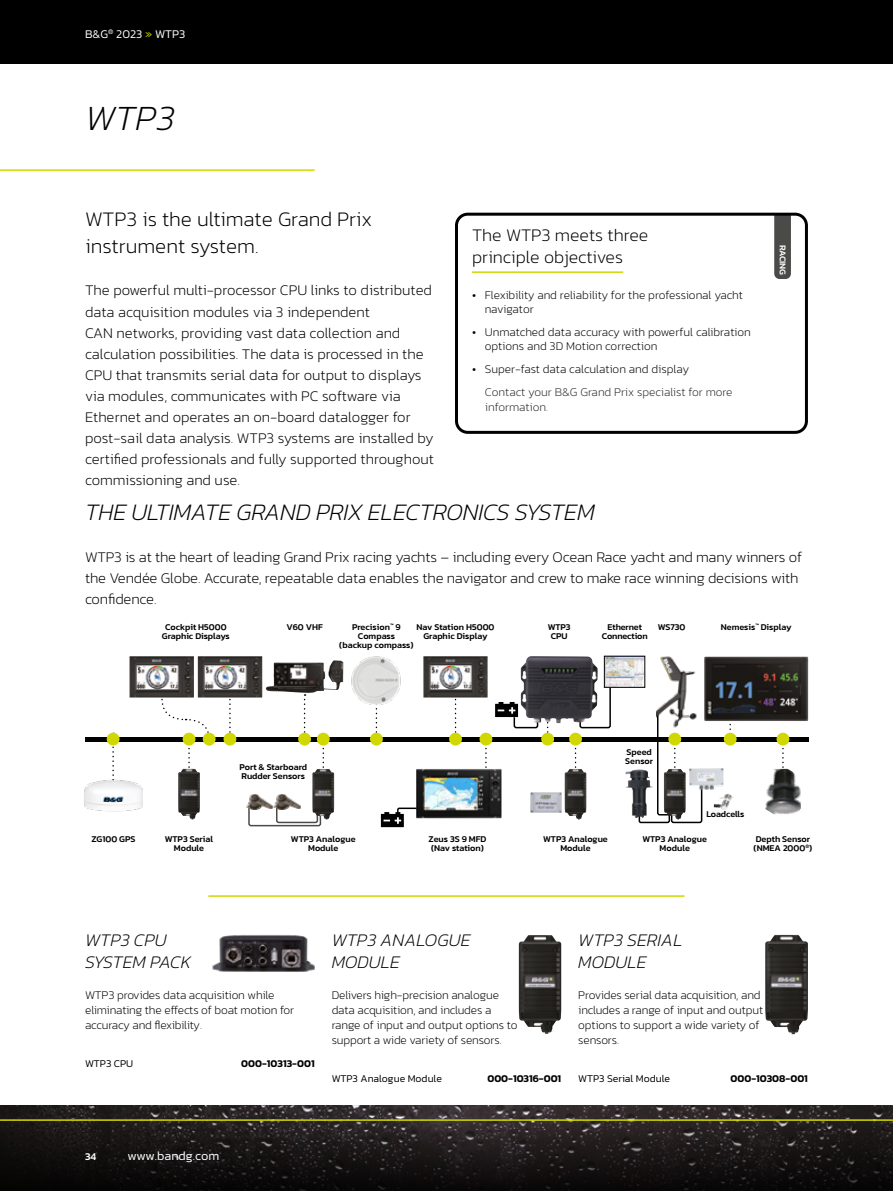
<style>
.page{position:relative;width:893px;height:1191px;background:#fff}
.page>*{position:absolute;margin:0;border:0;box-sizing:border-box;transform-origin:0 0}
.t1{font:italic 200 36px "Kanit";color:#000}
.t2{font:italic 200 24px "Kanit";letter-spacing:-.01em;color:#000}
.t3{font:200 21px/27px "Kanit";color:#000}
.t4{font:italic 200 18px/21.6px "Kanit";color:#000}
.t5{font:200 18px/21.6px "Kanit";color:#000}
.t6{font:200 15px/21px "Kanit";letter-spacing:-.01em;color:#000}
.t7{font:300 12.75px "Kanit";color:#fff}
.t8{font:200 12px/15px "Kanit";letter-spacing:-.01em;color:#000}
.t9{font:200 12px/14.4px "Kanit";color:#282827}
.t10{font:300 12px "Kanit";color:#fff}
.t11{font:300 10.5px "Kanit";color:#000}
.t12{font:600 10.5px "Kanit";color:#000}
.t13{font:500 10.5px "Kanit";color:#fff}
.t14{font:500 9px/9px "Kanit";color:#000;text-align:center}
.t15{font:500 9px "Kanit";letter-spacing:-.02em;color:#fff}
.t16{font:500 5.25px "Kanit";color:#000}
.s1{color:#d1d700}
.s2{font-size:9px}
</style>
<div class="page">
<hr style="left:0;top:169px;width:315px;height:2px;background:#d1d700">
<svg style="left:774px;top:217px;width:17px;height:62px"></svg>
<div style="left:455px;top:213px;width:353px;height:221px;border:3px solid #000;border-radius:11px"></div>
<hr style="left:472px;top:271px;width:151px;height:2px;background:#d1d700">
<hr style="left:85px;top:737px;width:723px;height:4px;background:#000">
<svg style="left:203px;top:732px;width:13px;height:13px"></svg>
<svg style="left:229px;top:697px;width:2px;height:35px"></svg>
<div style="left:224px;top:732px;width:12px;height:13px;background:#d1d700;border-radius:50%"></div>
<img style="left:129px;top:656px;width:65px;height:41px">
<img style="left:198px;top:656px;width:64px;height:41px">
<svg style="left:161px;top:694px;width:50px;height:75px"></svg>
<div style="left:183px;top:732px;width:12px;height:13px;background:#d1d700;border-radius:50%"></div>
<img style="left:178px;top:769px;width:22px;height:50px">
<svg style="left:112px;top:745px;width:2px;height:27px"></svg>
<div style="left:107px;top:732px;width:13px;height:13px;background:#d1d700;border-radius:50%"></div>
<img style="left:84px;top:774px;width:59px;height:38px">
<div style="left:724px;top:732px;width:13px;height:13px;background:#d1d700;border-radius:50%"></div>
<svg style="left:304px;top:694px;width:2px;height:38px"></svg>
<div style="left:298px;top:732px;width:13px;height:13px;background:#d1d700;border-radius:50%"></div>
<img style="left:266px;top:660px;width:74px;height:33px">
<svg style="left:376px;top:708px;width:1px;height:24px"></svg>
<div style="left:370px;top:732px;width:13px;height:13px;background:#d1d700;border-radius:50%"></div>
<img style="left:351px;top:656px;width:50px;height:49px">
<svg style="left:455px;top:697px;width:1px;height:35px"></svg>
<div style="left:449px;top:732px;width:13px;height:13px;background:#d1d700;border-radius:50%"></div>
<img style="left:423px;top:656px;width:65px;height:41px">
<svg style="left:782px;top:745px;width:2px;height:24px"></svg>
<div style="left:776px;top:732px;width:13px;height:13px;background:#d1d700;border-radius:50%"></div>
<img style="left:626px;top:769px;width:12px;height:49px">
<img style="left:714px;top:793px;width:20px;height:17px">
<img style="left:703px;top:769px;width:20px;height:20px">
<svg style="left:638px;top:709px;width:65px;height:115px"></svg>
<img style="left:664px;top:769px;width:22px;height:50px">
<svg style="left:545px;top:810px;width:20px;height:3px"></svg>
<svg style="left:575px;top:745px;width:1px;height:23px"></svg>
<div style="left:569px;top:732px;width:13px;height:13px;background:#d1d700;border-radius:50%"></div>
<img style="left:565px;top:769px;width:21px;height:50px">
<img style="left:530px;top:792px;width:32px;height:20px">
<svg style="left:485px;top:745px;width:2px;height:23px"></svg>
<div style="left:479px;top:732px;width:13px;height:13px;background:#d1d700;border-radius:50%"></div>
<img style="left:416px;top:769px;width:85px;height:49px">
<svg style="left:381px;top:807px;width:43px;height:20px"></svg>
<svg style="left:579px;top:684px;width:33px;height:45px"></svg>
<div style="left:541px;top:732px;width:13px;height:13px;background:#d1d700;border-radius:50%"></div>
<img style="left:606px;top:658px;width:37px;height:27px">
<img style="left:521px;top:656px;width:76px;height:67px">
<svg style="left:495px;top:702px;width:44px;height:27px"></svg>
<svg style="left:323px;top:745px;width:1px;height:23px"></svg>
<div style="left:317px;top:732px;width:13px;height:13px;background:#d1d700;border-radius:50%"></div>
<svg style="left:248px;top:805px;width:74px;height:22px"></svg>
<img style="left:312px;top:769px;width:22px;height:50px">
<img style="left:246px;top:794px;width:54px;height:15px">
<div style="left:702px;top:654px;width:107px;height:67px;background:#fff;opacity:.75"></div>
<img style="left:657px;top:656px;width:42px;height:76px">
<img style="left:765px;top:769px;width:36px;height:45px">
<img style="left:212px;top:934px;width:103px;height:38px">
<img style="left:519px;top:935px;width:42px;height:98px">
<img style="left:765px;top:934px;width:43px;height:100px">
<hr style="left:208px;top:895px;width:477px;height:1px;background:#d1d700">
<hr style="left:892px;top:0;width:1px;height:170px;background:#000">
<div style="left:0;top:0;width:893px;height:64px;background:#000"></div>
<img style="left:0;top:1106px;width:893px;height:85px">
<hr style="left:0;top:1119px;width:893px;height:1px;background:#d1d700">
<p class="t10" style="left:85px;top:25px;width:102px">B&amp;G<sup>®</sup> 2023 <span class="s1">»</span> WTP3</p>
<h1 class="t1" style="left:85px;top:93px;width:91px">WTP3</h1>
<h3 class="t3" style="left:85px;top:206px;width:289px">WTP3 is the ultimate Grand Prix instrument system.</h3>
<p class="t6" style="left:85px;top:280px;width:350px">The powerful multi-processor CPU links to distributed data acquisition modules via 3 independent<br>CAN networks, providing vast data collection and calculation possibilities. The data is processed in the CPU that transmits serial data for output to displays via modules, communicates with PC software via Ethernet and operates an on-board datalogger for post-sail data analysis. WTP3 systems are installed by certified professionals and fully supported throughout commissioning and use.</p>
<p class="t5" style="left:472px;top:224px;width:178px">The WTP3 meets three principle objectives</p>
<p class="t8" style="left:485px;top:287px;width:260px;line-height:14.4px;text-indent:-13px">• Flexibility and reliability for the professional yacht navigator</p>
<p class="t8" style="left:485px;top:325px;width:268px;line-height:14.4px;text-indent:-13px">• Unmatched data accuracy with powerful calibration options and 3D Motion correction</p>
<p class="t8" style="left:472px;top:362px;width:219px">• Super-fast data calculation and display</p>
<p class="t9" style="left:485px;top:385px;width:249px">Contact your B&amp;G Grand Prix specialist for more information.</p>
<p class="t15" style="left:789px;top:245px;width:31px;rotate:90deg">RACING</p>
<h2 class="t2" style="left:85px;top:496px;width:511px">THE ULTIMATE GRAND PRIX ELECTRONICS SYSTEM</h2>
<p class="t6" style="left:85px;top:547px;width:719px">WTP3 is at the heart of leading Grand Prix racing yachts – including every Ocean Race yacht and many winners of the Vendée Globe. Accurate, repeatable data enables the navigator and crew to make race winning decisions with confidence.</p>
<p class="t14" style="left:162px;top:622px;width:69px">Cockpit H5000<br>Graphic Displays</p>
<p class="t14" style="left:286px;top:622px;width:38px">V60 VHF</p>
<p class="t14" style="left:352px;top:622px;width:39px">Precision</p>
<p class="t16" style="left:390px;top:621px;width:12px">™ <span class="s2">9</span></p>
<p class="t14" style="left:339px;top:631px;width:76px">Compass<br>(backup compass)</p>
<p class="t14" style="left:721px;top:622px;width:72px">Nemesis<sup>™</sup> Display</p>
<p class="t14" style="left:548px;top:622px;width:24px">WTP3<br>CPU</p>
<p class="t14" style="left:602px;top:622px;width:48px">Ethernet<br>Connection</p>
<p class="t14" style="left:417px;top:622px;width:79px">Nav Station H5000<br>Graphic Display</p>
<p class="t14" style="left:658px;top:622px;width:29px">WS730</p>
<p class="t14" style="left:91px;top:834px;width:45px">ZG100 GPS</p>
<p class="t14" style="left:165px;top:834px;width:50px">WTP3 Serial<br>Module</p>
<p class="t14" style="left:239px;top:762px;width:69px;text-align:left">Port &amp; Starboard<br>Rudder Sensors</p>
<p class="t14" style="left:291px;top:834px;width:66px">WTP3 Analogue<br>Module</p>
<p class="t14" style="left:428px;top:834px;width:59px;text-align:left">Zeus 3S 9 MFD (Nav station)</p>
<p class="t14" style="left:625px;top:746px;width:29px;text-align:left">Speed<br>Sensor</p>
<p class="t14" style="left:543px;top:834px;width:66px">WTP3 Analogue<br>Module</p>
<p class="t14" style="left:706px;top:809px;width:39px">Loadcells</p>
<p class="t14" style="left:642px;top:834px;width:66px">WTP3 Analogue<br>Module</p>
<p class="t14" style="left:754px;top:834px;width:60px;text-align:left">Depth Sensor (NMEA 2000<sup>®</sup>)</p>
<p class="t4" style="left:85px;top:929px;width:108px">WTP3 CPU<br>SYSTEM PACK</p>
<p class="t8" style="left:85px;top:987px;width:211px">WTP3 provides data acquisition while eliminating the effects of boat motion for accuracy and flexibility.</p>
<p class="t11" style="left:85px;top:1056px;width:50px">WTP3 CPU</p>
<p class="t12" style="left:241px;top:1055px;width:75px">000-10313-001</p>
<p class="t4" style="left:332px;top:929px;width:140px">WTP3 ANALOGUE<br>MODULE</p>
<p class="t8" style="left:332px;top:987px;width:187px">Delivers high-precision analogue data acquisition, and includes a range of input and output options to support a wide variety of sensors.</p>
<p class="t11" style="left:332px;top:1071px;width:112px">WTP3 Analogue Module</p>
<p class="t12" style="left:487px;top:1070px;width:75px">000-10316-001</p>
<p class="t11" style="left:578px;top:1071px;width:93px">WTP3 Serial Module</p>
<p class="t12" style="left:730px;top:1070px;width:79px">000-10308-001</p>
<p class="t4" style="left:578px;top:929px;width:106px">WTP3 SERIAL<br>MODULE</p>
<p class="t8" style="left:578px;top:987px;width:186px">Provides serial data acquisition, and includes a range of input and output options to support a wide variety of sensors.</p>
<p class="t13" style="left:85px;top:1148px;width:13px">34</p>
<p class="t7" style="left:128px;top:1146px;width:93px">www.bandg.com</p>
</div>
